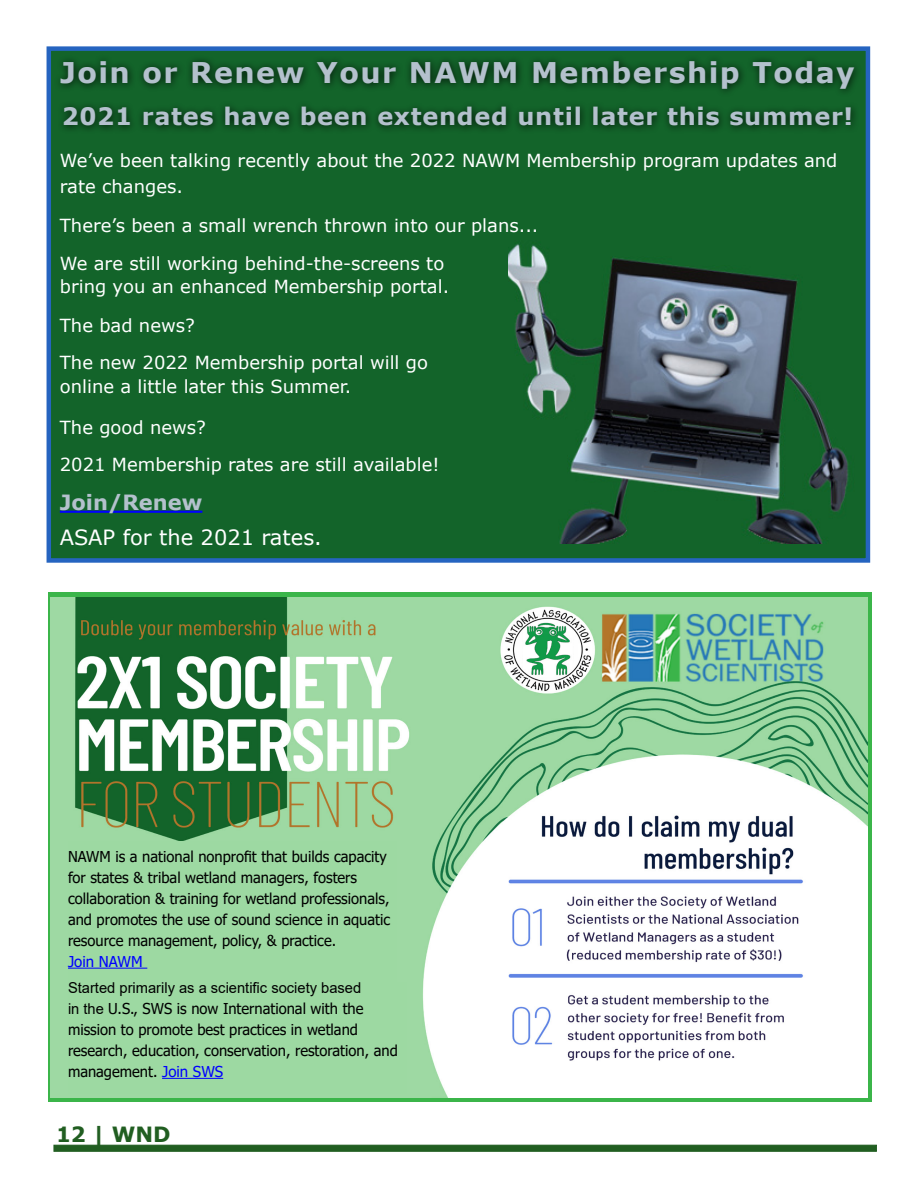
<style>
.page{position:relative;width:918px;height:1188px;background:#fff}
.page>*{position:absolute;margin:0;border:0;box-sizing:border-box;transform-origin:0 0}
.t1{font:700 28.5px "Verdana";letter-spacing:.05em;color:#b4c1cd}
.t2{font:700 24px "Verdana";letter-spacing:.03em;color:#b4c1cd}
.t3{font:21px "Verdana";color:#fff}
.t4{font:700 21px "Verdana";color:#b4c1cd}
.t5{font:700 21px "Verdana";color:#215e21}
.t6{font:18px/37.5px "Verdana";color:#fff}
.t7{font:15px/21px "Tahoma";color:#000}
.t8{font:15px "Arial";color:#000}
.t9{font:15px "Tahoma";color:#00f}
.s1{font-family:"Arial"}
.s2{color:#00f}
</style>
<div class="page">
<div style="left:53px;top:1145px;width:824px;height:7px;background:#215e21;border:1px solid #215e21"></div>
<svg style="left:48px;top:592px;width:823px;height:510px;background:#4fbc5d"></svg>
<img style="left:51px;top:597px;width:816px;height:500px">
<div style="left:47px;top:46px;width:823px;height:517px;background:#13642a;border:4px solid #2564c0"></div>
<hr style="left:60px;top:511px;width:142px;height:2px;background:#00f">
<div style="left:54px;top:54px;width:808px;height:81px;background:#000;opacity:.75"></div>
<div style="left:68px;top:841px;width:328px;height:152px;background:#9dd9a2"></div>
<hr style="left:68px;top:968px;width:79px;height:1px;background:#00f">
<div style="left:68px;top:982px;width:338px;height:112px;background:#9dd9a2"></div>
<hr style="left:162px;top:1078px;width:61px;height:1px;background:#00f">
<img style="left:509px;top:244px;width:340px;height:299px">
<h1 class="t1" style="left:60px;top:53px;width:796px">Join or Renew Your NAWM Membership Today</h1>
<h2 class="t2" style="left:62px;top:99px;width:793px">2021 rates have been extended until later this summer!</h2>
<p class="t6" style="left:60px;top:148px;width:779px;line-height:25.5px">We’ve been talking recently about the 2022 NAWM Membership program updates and rate changes.</p>
<p class="t6" style="left:60px;top:206px;width:480px">There’s been a small wrench thrown into our plans...</p>
<p class="t6" style="left:60px;top:252px;width:391px;line-height:22.5px">We are still working behind-the-screens to bring you an enhanced Membership portal.</p>
<p class="t6" style="left:60px;top:306px;width:370px">The bad news?<br>The new 2022 Membership portal will go</p>
<p class="t6" style="left:60px;top:368px;width:293px">online a little later this Summer.</p>
<p class="t6" style="left:60px;top:408px;width:381px">The good news?<br>2021 Membership rates are still available!</p>
<h3 class="t4" style="left:60px;top:488px;width:144px">Join/Renew</h3>
<h3 class="t3" style="left:60px;top:523px;width:264px">ASAP for the 2021 rates.</h3>
<p class="t7" style="left:68px;top:847px;width:324px">NAWM is a national nonprofit that builds capacity for states &amp; tribal wetland managers, fosters collaboration &amp; training for wetland professionals, and promotes the use of sound science in aquatic resource management, policy, &amp; practice.</p>
<p class="t9" style="left:68px;top:951px;width:76px">Join NAWM</p>
<p class="t8" style="left:68px;top:978px;width:295px">Started primarily as a scientific society based</p>
<p class="t7" style="left:68px;top:999px;width:331px"><span class="s1">in the</span> U.S., SWS is now International with the mission to promote best practices in wetland research, education, conservation, restoration, and management. <span class="s2">Join SWS</span></p>
<h3 class="t5" style="left:56px;top:1120px;width:116px">12 | WND</h3>
</div>
